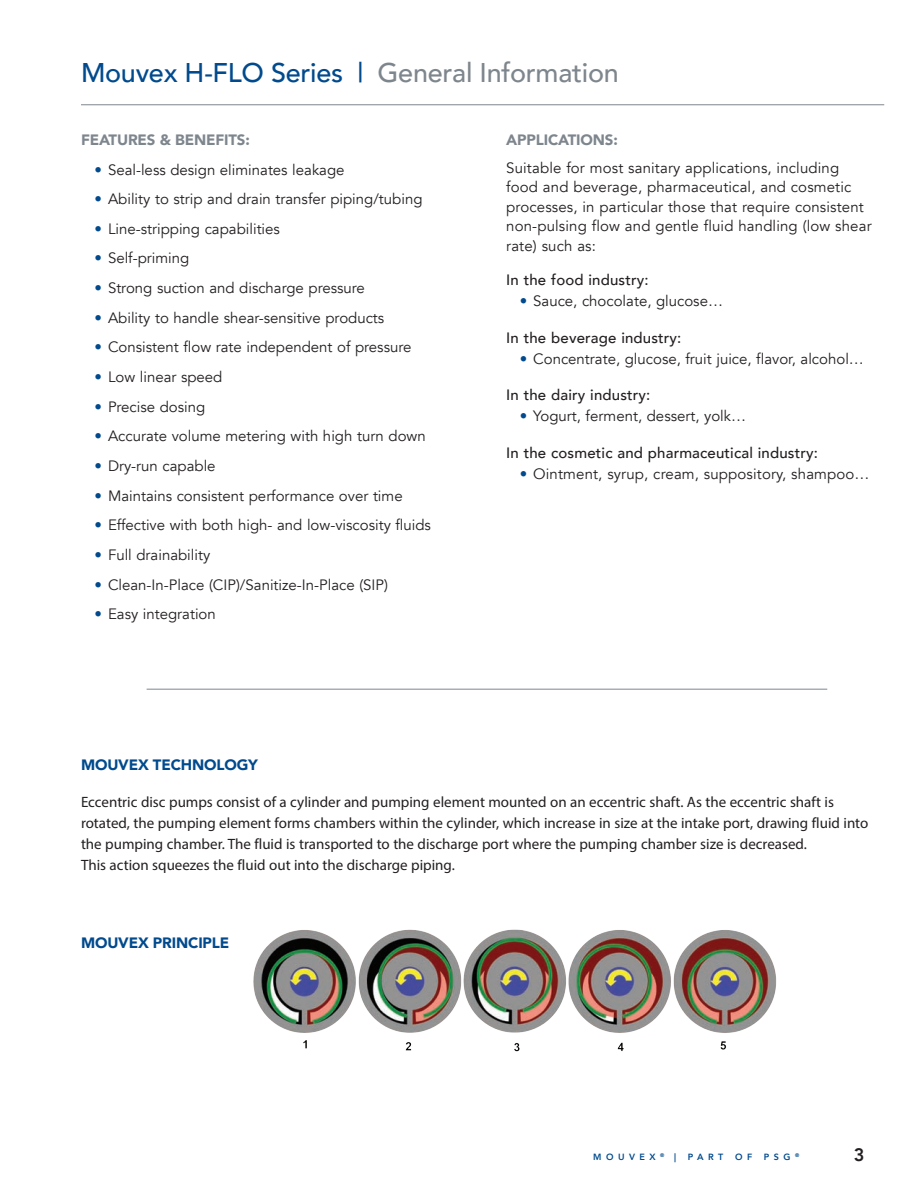
<style>
.page{position:relative;width:918px;height:1188px;background:#fff}
.page>*{position:absolute;margin:0;border:0;box-sizing:border-box;transform-origin:0 0}
.t1{font:500 27px "Avenir";letter-spacing:-.01em;color:#004a8d}
.t2{font:800 18px "Avenir";color:#231f20}
.t3{font:15px/19.5px "Avenir";color:#231f20}
.t4{font:15px/21px "Myriad Pro";color:#231f20}
.t5{font:500 15px "Avenir";letter-spacing:.01em;color:#231f20}
.t6{font:900 15px "Avenir";letter-spacing:-.01em;color:#7e868d}
.t7{font:900 15px "Avenir";letter-spacing:-.01em;color:#004a8d}
.t8{font:800 9px "Avenir";letter-spacing:.5em;color:#004a8d}
.s1{color:#7e868d}
.s2{color:#004a8d}
</style>
<div class="page">
<hr style="left:81px;top:104px;width:803px;height:1px;background:#7e868d">
<hr style="left:147px;top:689px;width:680px;height:1px;background:#7e868d">
<img style="left:253px;top:929px;width:524px;height:123px">
<h1 class="t1" style="left:81px;top:49px;width:539px">Mouvex H-FLO Series | <span class="s1">General Information</span></h1>
<p class="t6" style="left:81px;top:127px;width:170px">FEATURES &amp; BENEFITS:</p>
<p class="t3" style="left:94px;top:160px;width:252px"><span class="s2">•</span> Seal-less design eliminates leakage</p>
<p class="t3" style="left:94px;top:190px;width:330px"><span class="s2">•</span> Ability to strip and drain transfer piping/tubing</p>
<p class="t3" style="left:94px;top:219px;width:187px"><span class="s2">•</span> Line-stripping capabilities</p>
<p class="t3" style="left:94px;top:249px;width:96px"><span class="s2">•</span> Self-priming</p>
<p class="t3" style="left:94px;top:278px;width:272px"><span class="s2">•</span> Strong suction and discharge pressure</p>
<p class="t3" style="left:94px;top:308px;width:291px"><span class="s2">•</span> Ability to handle shear-sensitive products</p>
<p class="t3" style="left:94px;top:338px;width:318px"><span class="s2">•</span> Consistent flow rate independent of pressure</p>
<p class="t3" style="left:94px;top:367px;width:129px"><span class="s2">•</span> Low linear speed</p>
<p class="t3" style="left:94px;top:397px;width:112px"><span class="s2">•</span> Precise dosing</p>
<p class="t3" style="left:94px;top:427px;width:333px"><span class="s2">•</span> Accurate volume metering with high turn down</p>
<p class="t3" style="left:94px;top:456px;width:123px"><span class="s2">•</span> Dry-run capable</p>
<p class="t3" style="left:94px;top:486px;width:310px"><span class="s2">•</span> Maintains consistent performance over time</p>
<p class="t3" style="left:94px;top:516px;width:338px"><span class="s2">•</span> Effective with both high- and low-viscosity fluids</p>
<p class="t3" style="left:94px;top:545px;width:117px"><span class="s2">•</span> Full drainability</p>
<p class="t3" style="left:94px;top:575px;width:295px"><span class="s2">•</span> Clean-In-Place (CIP)/Sanitize-In-Place (SIP)</p>
<p class="t3" style="left:94px;top:604px;width:123px"><span class="s2">•</span> Easy integration</p>
<p class="t6" style="left:506px;top:127px;width:113px">APPLICATIONS:</p>
<p class="t3" style="left:506px;top:158px;width:367px">Suitable for most sanitary applications, including food and beverage, pharmaceutical, and cosmetic processes, in particular those that require consistent non-pulsing flow and gentle fluid handling (low shear rate) such as:</p>
<p class="t5" style="left:506px;top:267px;width:144px">In the food industry:</p>
<p class="t3" style="left:520px;top:292px;width:205px"><span class="s2">•</span> Sauce, chocolate, glucose…</p>
<p class="t5" style="left:506px;top:325px;width:177px">In the beverage industry:</p>
<p class="t3" style="left:520px;top:349px;width:346px"><span class="s2">•</span> Concentrate, glucose, fruit juice, flavor, alcohol…</p>
<p class="t5" style="left:506px;top:382px;width:146px">In the dairy industry:</p>
<p class="t3" style="left:520px;top:406px;width:228px"><span class="s2">•</span> Yogurt, ferment, dessert, yolk…</p>
<p class="t5" style="left:506px;top:439px;width:313px">In the cosmetic and pharmaceutical industry:</p>
<p class="t3" style="left:520px;top:464px;width:351px"><span class="s2">•</span> Ointment, syrup, cream, suppository, shampoo…</p>
<p class="t7" style="left:81px;top:752px;width:178px">MOUVEX TECHNOLOGY</p>
<p class="t4" style="left:81px;top:791px;width:789px">Eccentric disc pumps consist of a cylinder and pumping element mounted on an eccentric shaft. As the eccentric shaft is rotated, the pumping element forms chambers within the cylinder, which increase in size at the intake port, drawing fluid into the pumping chamber. The fluid is transported to the discharge port where the pumping chamber size is decreased.<br>This action squeezes the fluid out into the discharge piping.</p>
<p class="t7" style="left:81px;top:930px;width:150px">MOUVEX PRINCIPLE</p>
<p class="t8" style="left:593px;top:1149px;width:84px">MOUVEX <sup>®</sup> |</p>
<p class="t8" style="left:688px;top:1149px;width:37px">PART</p>
<p class="t8" style="left:735px;top:1149px;width:19px">O F</p>
<p class="t8" style="left:764px;top:1149px;width:37px">PSG <sup>®</sup></p>
<p class="t2" style="left:854px;top:1140px;width:12px">3</p>
</div>
